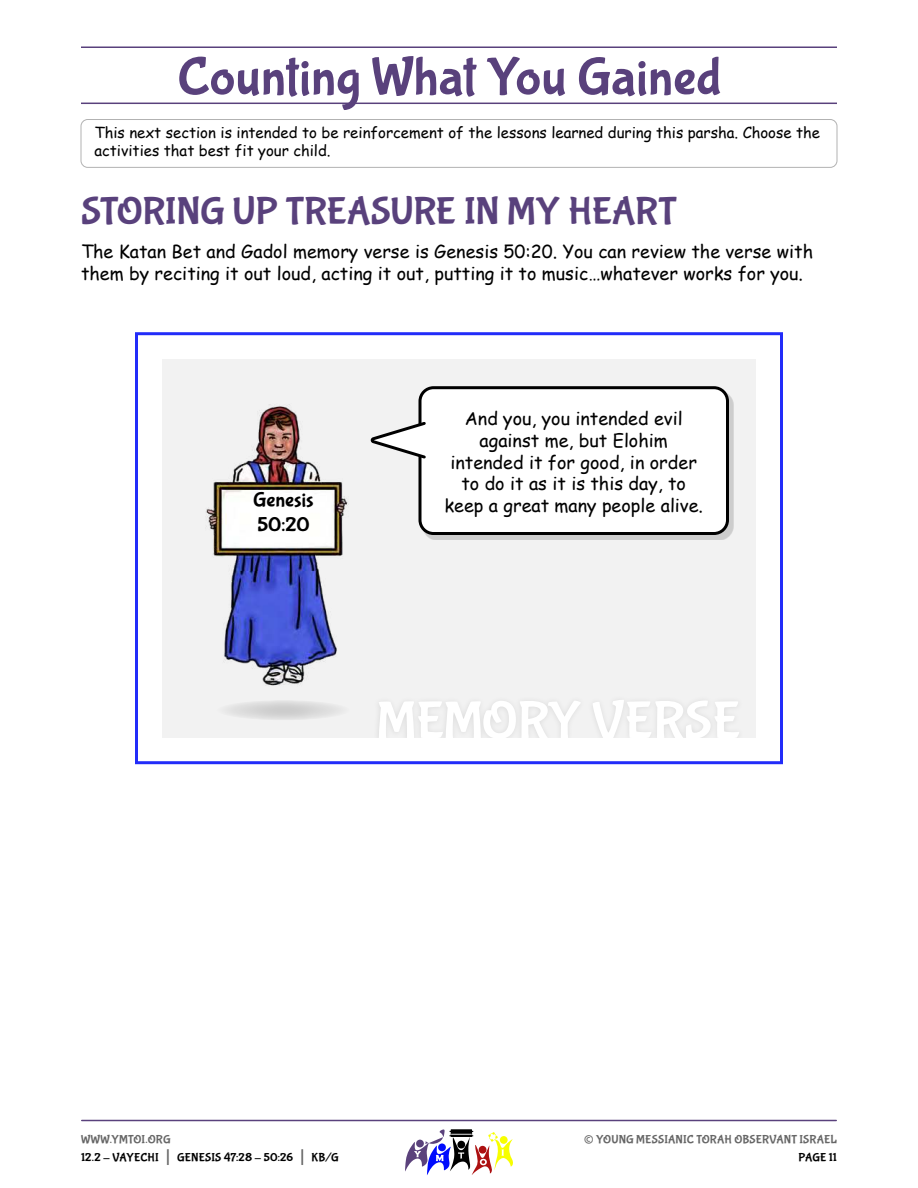
<style>
.page{position:relative;width:918px;height:1188px;background:#fff}
.page>*{position:absolute;margin:0;border:0;box-sizing:border-box;transform-origin:0 0}
.t1{font:54px "Bubblegum Sans";color:#59417c}
.t2{font:54px "Bubblegum Sans";color:#fff}
.t3{font:39px "Bubblegum Sans";letter-spacing:-.01em;color:#59417c}
.t4{font:27px "Bubblegum Sans";color:#666}
.t5{font:21px "Bubblegum Sans";color:#000}
.t6{font:18px/21.6px "Comic Sans MS";color:#000}
.t7{font:15px/18px "Comic Sans MS";color:#000}
.t8{font:12px/18px "Bubblegum Sans";letter-spacing:.01em;color:#000}
.t9{font:12px "Bubblegum Sans";letter-spacing:.01em;color:#666}
.s1{color:#666}
.s2{font-size:21px;color:#666}
</style>
<div class="page">
<hr style="left:82px;top:1120px;width:754px;height:1px;background:#59417c">
<svg style="left:405px;top:1129px;width:108px;height:46px"></svg>
<hr style="left:81px;top:103px;width:756px;height:1px;background:#59417c">
<hr style="left:81px;top:46px;width:756px;height:2px;background:#59417c">
<div style="left:81px;top:119px;width:756px;height:49px;border:1px solid #b2b2b2;border-radius:7px"></div>
<svg style="left:162px;top:359px;width:594px;height:379px"></svg>
<div style="left:135px;top:332px;width:648px;height:432px;border:3px solid #222cf9"></div>
<h1 class="t1" style="left:177px;top:53px;width:546px">Counting What You Gained</h1>
<p class="t7" style="left:94px;top:125px;width:727px">This next section is intended to be reinforcement of the lessons learned during this parsha. Choose the activities that best fit your child.</p>
<h2 class="t3" style="left:81px;top:195px;width:597px">STORING UP TREASURE IN MY HEART</h2>
<p class="t6" style="left:81px;top:240px;width:734px">The Katan Bet and Gadol memory verse is Genesis 50:20. You can review the verse with them by reciting it out loud, acting it out, putting it to music…whatever works for you.</p>
<p class="t6" style="left:450px;top:410px;width:248px;text-align:center">And you, you intended evil against me, but Elohim intended it for good, in order to do it as it is this day, to</p>
<p class="t5" style="left:253px;top:490px;width:62px">Genesis</p>
<p class="t6" style="left:444px;top:496px;width:260px">keep a great many people alive.</p>
<p class="t5" style="left:257px;top:515px;width:54px">50:20</p>
<h1 class="t2" style="left:377px;top:697px;width:366px">MEMORY VERSE</h1>
<p class="t8" style="left:81px;top:1131px;width:259px"><span class="s1">WWW.YMTOI.ORG<br></span>12.2 - VAYECHI <span class="s2">|</span> GENESIS 47:28 - 50:26 <span class="s2">|</span> KB/G</p>
<h3 class="t4" style="left:584px;top:1128px;width:12px">©</h3>
<p class="t9" style="left:596px;top:1134px;width:242px">YOUNG MESSIANIC TORAH OBSERVANT ISRAEL</p>
<p class="t8" style="left:799px;top:1149px;width:40px">PAGE 11</p>
</div>
